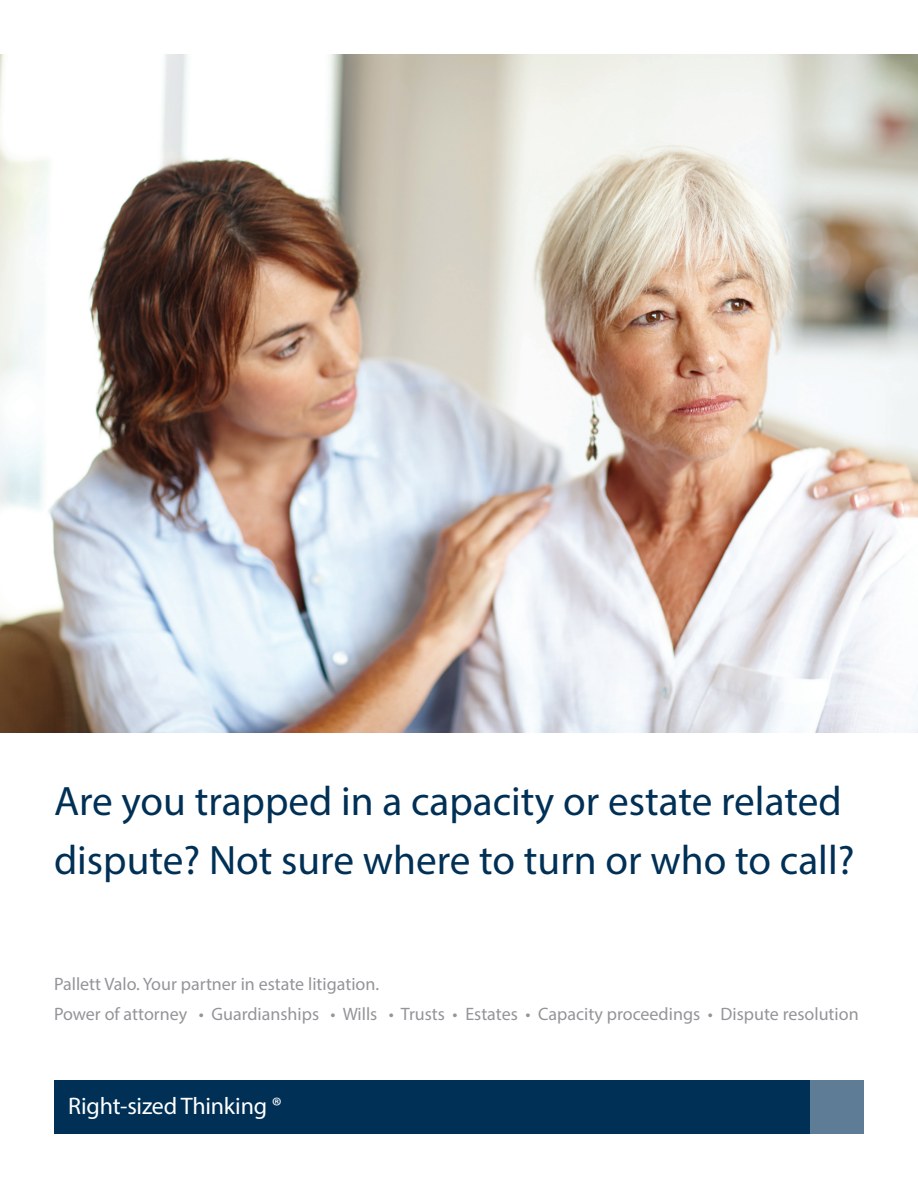
<style>
.page{position:relative;width:918px;height:1188px;background:#fff}
.page>*{position:absolute;margin:0;border:0;box-sizing:border-box;transform-origin:0 0}
.t1{font:41.25px/58.5px "Myriad Pro";color:#003056}
.t2{font:24px "Myriad Pro";letter-spacing:-.01em;color:#fff}
.t3{font:18px "Myriad Pro";color:#939598}
</style>
<div class="page">
<div style="left:54px;top:1080px;width:810px;height:54px;background:#003056"></div>
<div style="left:810px;top:1080px;width:54px;height:54px;background:#5e7c96"></div>
<img style="left:0;top:54px;width:918px;height:679px">
<p class="t1" style="left:54px;top:771px;width:802px">Are you trapped in a capacity or estate related dispute? Not sure where to turn or who to call?</p>
<p class="t3" style="left:54px;top:973px;width:327px">Pallett Valo. Your partner in estate litigation.</p>
<p class="t3" style="left:54px;top:1003px;width:806px">Power of attorney • Guardianships • Wills • Trusts • Estates • Capacity proceedings • Dispute resolution</p>
<p class="t2" style="left:68px;top:1091px;width:215px">Right-sized Thinking ®</p>
</div>
